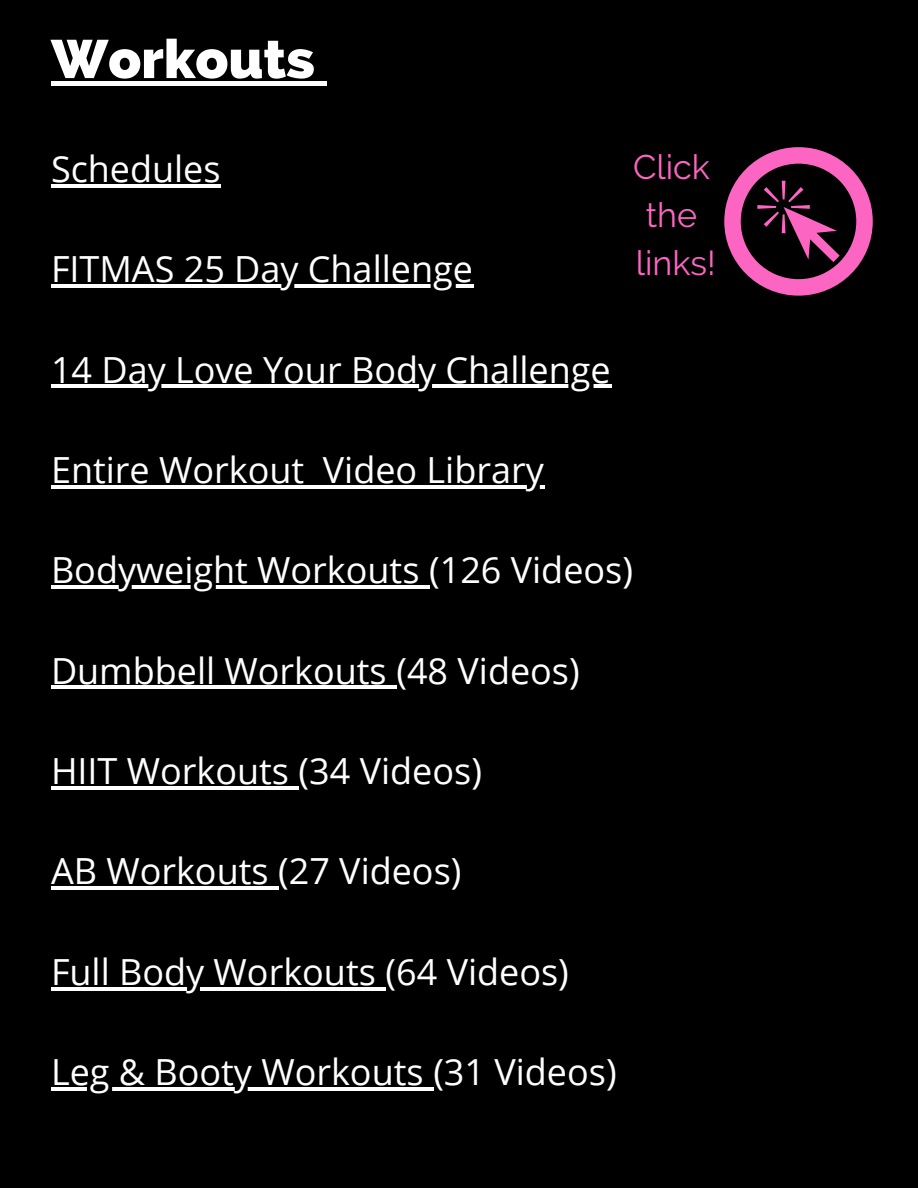
<style>
.page{position:relative;width:918px;height:1188px;background:#000}
.page>*{position:absolute;margin:0;border:0;box-sizing:border-box;transform-origin:0 0}
.t1{font:800 54px "Raleway";color:#fff}
.t2{font:36px "Open Sans";color:#fff}
.t3{font:34.05px/47.7px "Raleway";color:#fd65c3}
</style>
<div class="page">
<svg style="left:724px;top:147px;width:149px;height:149px"></svg>
<div style="left:51px;top:81px;width:264px;height:5px;background:#fff"></div>
<div style="left:315px;top:81px;width:12px;height:5px;background:#fff"></div>
<hr style="left:51px;top:184px;width:170px;height:3px;background:#fff">
<hr style="left:51px;top:485px;width:493px;height:3px;background:#fff">
<hr style="left:51px;top:284px;width:422px;height:4px;background:#fff">
<hr style="left:51px;top:385px;width:560px;height:3px;background:#fff">
<hr style="left:51px;top:585px;width:378px;height:4px;background:#fff">
<hr style="left:51px;top:686px;width:345px;height:3px;background:#fff">
<hr style="left:51px;top:786px;width:248px;height:4px;background:#fff">
<hr style="left:51px;top:887px;width:227px;height:3px;background:#fff">
<hr style="left:51px;top:987px;width:335px;height:3px;background:#fff">
<hr style="left:51px;top:1087px;width:382px;height:4px;background:#fff">
<h1 class="t1" style="left:51px;top:27px;width:265px">Workouts</h1>
<p class="t2" style="left:51px;top:143px;width:171px">Schedules</p>
<p class="t2" style="left:51px;top:244px;width:423px">FITMAS 25 Day Challenge</p>
<p class="t2" style="left:51px;top:344px;width:561px">14 Day Love Your Body Challenge</p>
<p class="t2" style="left:51px;top:444px;width:494px">Entire Workout Video Library</p>
<p class="t3" style="left:633px;top:143px;width:84px">Click the links!</p>
<p class="t2" style="left:51px;top:545px;width:584px">Bodyweight Workouts (126 Videos)</p>
<p class="t2" style="left:51px;top:645px;width:530px">Dumbbell Workouts (48 Videos)</p>
<p class="t2" style="left:51px;top:745px;width:432px">HIIT Workouts (34 Videos)</p>
<p class="t2" style="left:51px;top:846px;width:412px">AB Workouts (27 Videos)</p>
<p class="t2" style="left:51px;top:946px;width:519px">Full Body Workouts (64 Videos)</p>
<p class="t2" style="left:51px;top:1047px;width:567px">Leg &amp; Booty Workouts (31 Videos)</p>
</div>
